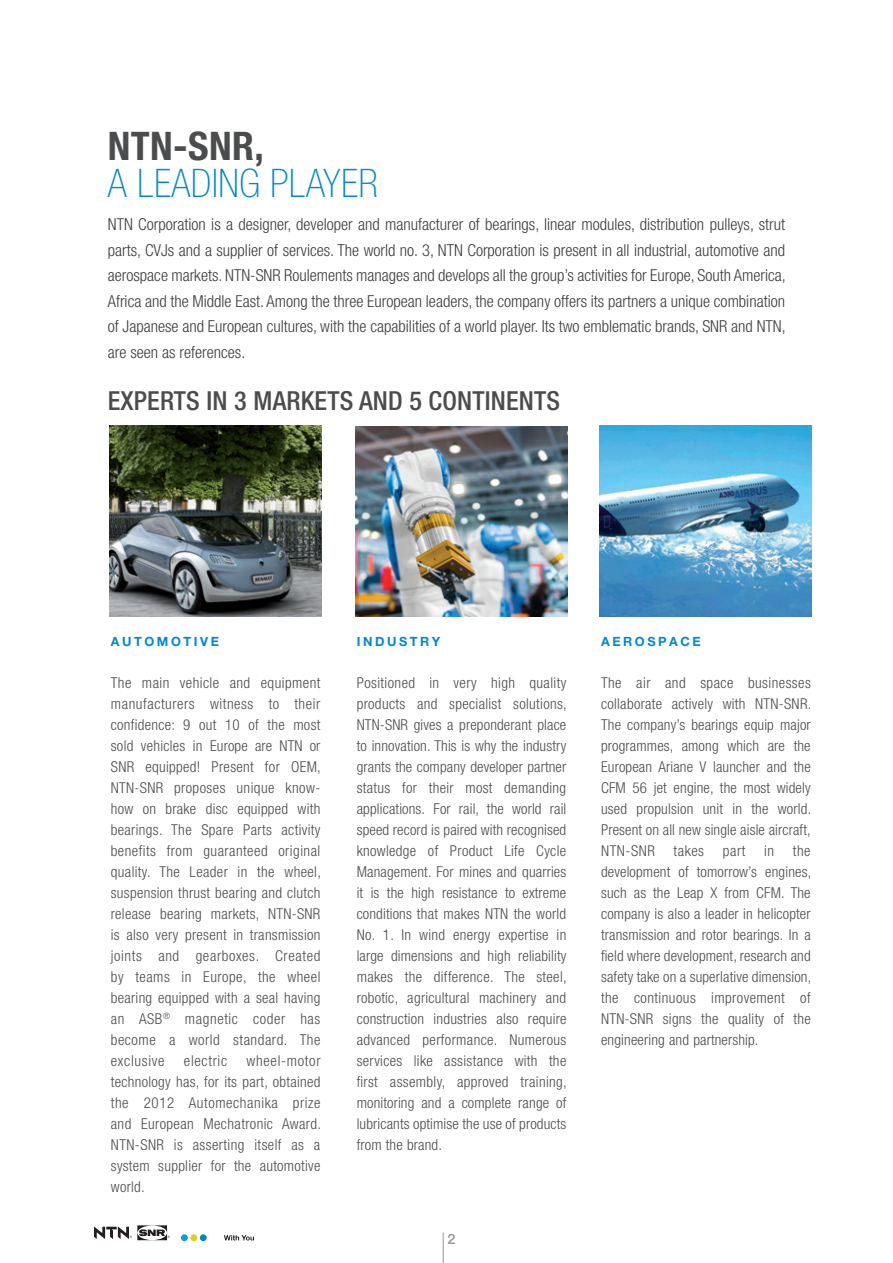
<style>
.page{position:relative;width:893px;height:1263px;background:#fff}
.page>*{position:absolute;margin:0;border:0;box-sizing:border-box;transform-origin:0 0}
.t1{font:100 condensed 39.45px "Helvetica Neue";letter-spacing:.01em;color:#0089cf}
.t2{font:700 condensed 39.45px "Helvetica Neue";letter-spacing:.01em;color:#4b4c4d}
.t3{font:500 condensed 26.25px "Helvetica Neue";letter-spacing:.005em;color:#4b4c4d}
.t4{font:300 condensed 16.5px/25.5px "Helvetica Neue";color:#3e3e3f;text-align:justify}
.t5{font:300 condensed 15px/21px "Helvetica Neue";letter-spacing:.02em;color:#4b4c4d;text-align:justify}
.t6{font:500 14.25px "Helvetica Neue";color:#939598}
.t7{font:700 12.75px "Helvetica Neue";letter-spacing:.2em;color:#0089cf}
</style>
<div class="page">
<img style="left:110px;top:425px;width:212px;height:191px">
<img style="left:355px;top:427px;width:212px;height:189px">
<img style="left:600px;top:425px;width:212px;height:191px">
<hr style="left:443px;top:1232px;width:1px;height:31px;background:#939598">
<svg style="left:94px;top:1225px;width:76px;height:15px"></svg>
<svg style="left:224px;top:1235px;width:30px;height:5px"></svg>
<div style="left:181px;top:1234px;width:7px;height:7px;background:#00a1e3;border-radius:50%"></div>
<div style="left:200px;top:1234px;width:7px;height:7px;background:#0086cc;border-radius:50%"></div>
<div style="left:190px;top:1234px;width:7px;height:7px;background:#e8cb19;border-radius:50%"></div>
<h1 class="t2" style="left:108px;top:122px;width:158px">NTN-SNR,</h1>
<h1 class="t1" style="left:108px;top:161px;width:272px">A LEADING PLAYER</h1>
<p class="t4" style="left:108px;top:212px;width:679px">NTN Corporation is a designer, developer and manufacturer of bearings, linear modules, distribution pulleys, strut parts, CVJs and a supplier of services. The world no. 3, NTN Corporation is present in all industrial, automotive and aerospace markets. NTN-SNR Roulements manages and develops all the group’s activities for Europe, South America, Africa and the Middle East. Among the three European leaders, the company offers its partners a unique combination of Japanese and European cultures, with the capabilities of a world player. Its two emblematic brands, SNR and NTN, are seen as references.</p>
<h2 class="t3" style="left:108px;top:385px;width:454px">EXPERTS IN 3 MARKETS AND 5 CONTINENTS</h2>
<p class="t7" style="left:111px;top:634px;width:110px">AUTOMOTIVE</p>
<p class="t5" style="left:111px;top:672px;width:212px">The main vehicle and equipment manufacturers witness to their confidence: 9 out 10 of the most sold vehicles in Europe are NTN or SNR equipped! Present for OEM , NTN-SNR proposes unique know&shy;how on brake disc equipped with bearings. The Spare Parts activity benefits from guaranteed original quality. The Leader in the wheel, suspension thrust bearing and clutch release bearing markets, NTN-SNR is also very present in transmission joints and gearboxes. Created by teams in Europe, the wheel bearing equipped with a seal having an ASB <sup>®</sup> magnetic coder has become a world standard. The exclusive</p>
<p class="t5" style="left:111px;top:1050px;width:212px;text-indent:136px">wheel-motor technology has, for its part, obtained the 2012 Automechanika prize and European Mechatronic Award.<br>NTN-SNR is asserting itself as a system supplier for the automotive world.</p>
<p class="t5" style="left:184px;top:1050px;width:45px">electric</p>
<p class="t7" style="left:357px;top:634px;width:85px">INDUSTRY</p>
<p class="t5" style="left:357px;top:672px;width:212px">Positioned in very high quality products and specialist solutions, NTN-SNR gives a preponderant place to innovation. This is why the industry grants the company developer partner status for their most demanding applications. For rail, the world rail speed record is paired with recognised knowledge of Product Life Cycle Management. For mines and quarries it is the high resistance to extreme conditions that makes NTN the world No. 1. In wind energy expertise in large dimensions and high reliability makes the difference. The steel, robotic, agricultural machinery and construction industries also require advanced performance. Numerous services like assistance with the first assembly, approved training, monitoring and a complete range of lubricants optimise the use of products from the brand.</p>
<p class="t6" style="left:448px;top:1230px;width:9px">2</p>
<p class="t7" style="left:601px;top:634px;width:23px">AEROS</p>
<p class="t7" style="left:658px;top:634px;width:43px">PACE</p>
<p class="t5" style="left:601px;top:672px;width:212px">The air and space businesses collaborate actively with NTN-SNR.<br>The company’s bearings equip major programmes, among which are the European Ariane V launcher and the CFM 56 jet engine, the most widely used propulsion unit in the world.<br>Present on all new single aisle aircraft, NTN-SNR</p>
<p class="t5" style="left:601px;top:840px;width:212px;text-indent:192px">the development of tomorrow’s engines, such as the Leap X from CFM. The company is also a leader in helicopter transmission and rotor bearings. In a field where development, research and safety take on a superlative dimension, the continuous improvement of NTN-SNR signs the quality of the engineering and partnership.</p>
<p class="t5" style="left:674px;top:840px;width:32px">takes</p>
<p class="t5" style="left:723px;top:840px;width:24px">part</p>
<p class="t5" style="left:764px;top:840px;width:11px">in</p>
</div>
